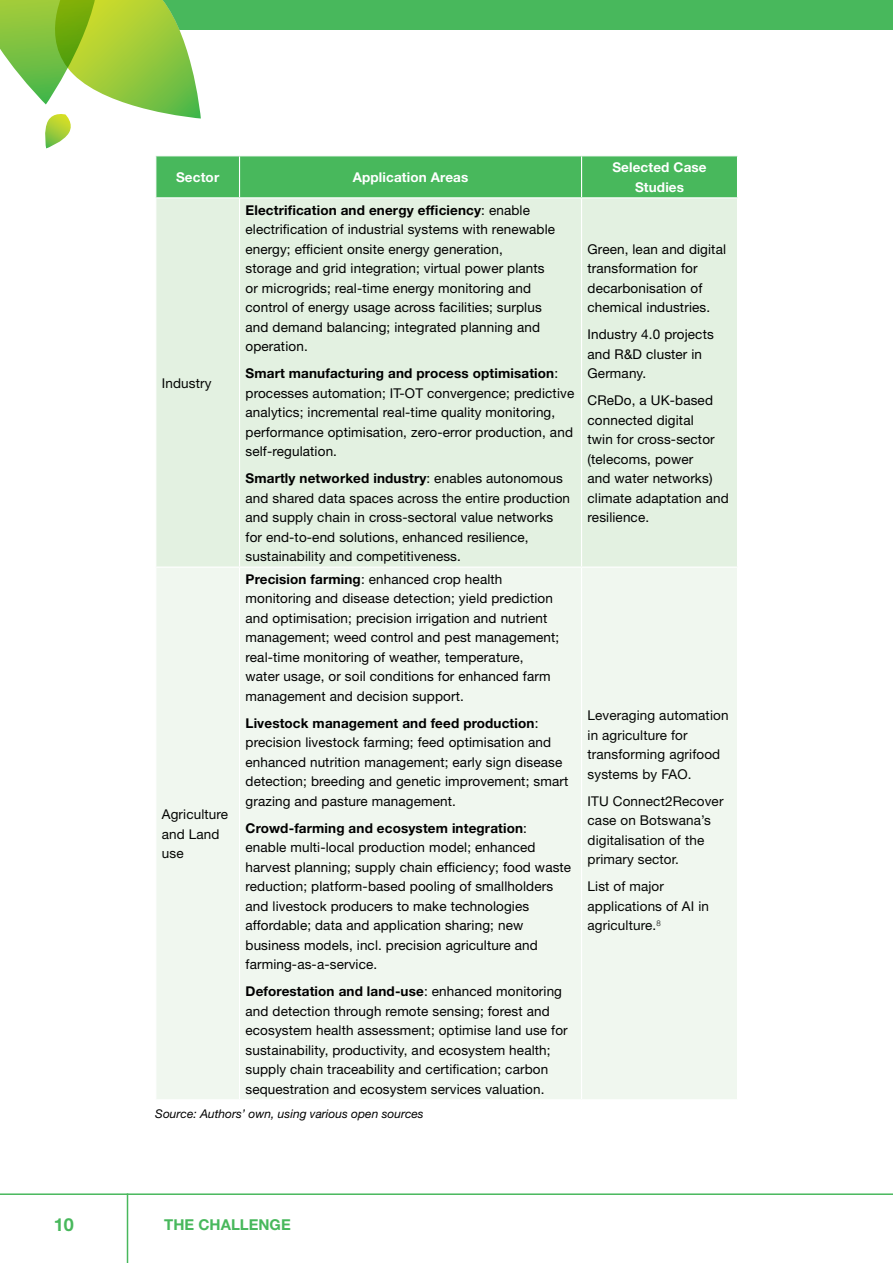
<style>
.page{position:relative;width:893px;height:1263px;background:#fff}
.page>*{position:absolute;margin:0;border:0;box-sizing:border-box;transform-origin:0 0}
.t1{font:700 18px "Helvetica Neue";color:#48b85c}
.t2{font:700 15px "Helvetica Neue";color:#48b85c}
.body_text{font:13.5px/19.5px "Helvetica Neue";letter-spacing:.01em;color:#000}
.body_text-2{font:13.5px/19.5px "Helvetica Neue";letter-spacing:.01em;color:#040503}
.body_text-3{font:700 13.5px/19.5px "Helvetica Neue";letter-spacing:.01em;color:#fff;text-align:center}
.source{font:italic 12px "Helvetica Neue";color:#000}
.s1{font-weight:700}
.s2{color:#040503}
</style>
<div class="page">
<div style="left:0;top:0;width:893px;height:30px;background:#48b85c"></div>
<hr style="left:0;top:1193px;width:893px;height:2px;background:#48b85c">
<hr style="left:127px;top:1193px;width:1px;height:70px;background:#48b85c">
<svg style="left:0;top:0;width:201px;height:148px"></svg>
<div style="left:156px;top:156px;width:581px;height:41px;background:#48b85c"></div>
<div style="left:156px;top:198px;width:581px;height:368px;background:#e3f1e1"></div>
<div style="left:157px;top:568px;width:580px;height:531px;background:#f0f7ef"></div>
<hr style="left:239px;top:156px;width:1px;height:41px;background:#fff">
<hr style="left:581px;top:156px;width:1px;height:41px;background:#fff">
<hr style="left:239px;top:198px;width:1px;height:368px;background:#fff">
<hr style="left:581px;top:198px;width:1px;height:368px;background:#fff">
<hr style="left:239px;top:568px;width:1px;height:531px;background:#fff">
<hr style="left:581px;top:568px;width:1px;height:531px;background:#fff">
<p class="body_text-3" style="left:176px;top:167px;width:45px">Sector</p>
<p class="body_text-3" style="left:353px;top:167px;width:117px">Application Areas</p>
<p class="body_text-3" style="left:612px;top:158px;width:96px">Selected Case<br>Studies</p>
<p class="body_text-2" style="left:162px;top:373px;width:51px">Industry</p>
<p class="body_text-2" style="left:162px;top:804px;width:68px">Agriculture and Land use</p>
<p class="body_text" style="left:246px;top:200px;width:311px"><span class="s1">Electrification and energy efficiency</span>: enable electrification of industrial systems with renewable energy; efficient onsite energy generation,<br>storage and grid integration; virtual power plants or microgrids; real-time energy monitoring and control of energy usage across facilities; surplus and demand balancing; integrated planning and operation.</p>
<p class="body_text" style="left:246px;top:363px;width:330px"><span class="s1">Smart manufacturing and process optimisation</span>: processes automation; IT-OT convergence; predictive analytics; incremental real-time quality monitoring, performance optimisation, zero-error production, and self-regulation.</p>
<p class="body_text" style="left:246px;top:468px;width:326px"><span class="s1">Smartly networked industry</span>: enables autonomous and shared data spaces <span class="s2">across the entire</span> production and supply chain in cross-sectoral value networks for end-to-end solutions, enhanced resilience, sustainability and competitiveness.</p>
<p class="body_text" style="left:246px;top:569px;width:315px"><span class="s1">Precision farming</span>: enhanced crop health monitoring and disease detection; yield prediction and optimisation; precision irrigation and nutrient management; weed control and pest management; real-time monitoring of weather, temperature, water usage, or soil conditions for enhanced farm management and decision support.</p>
<p class="body_text" style="left:246px;top:713px;width:324px"><span class="s1">Livestock management and feed production</span>: precision livestock farming; feed optimisation and enhanced nutrition management; early sign disease detection; breeding and genetic improvement; smart grazing and pasture management.</p>
<p class="body_text" style="left:246px;top:818px;width:327px"><span class="s1">Crowd-farming and ecosystem integration</span>: enable multi-local production model; enhanced harvest planning; supply chain efficiency; food waste reduction; platform-based pooling of smallholders and livestock producers to make technologies affordable; data and application sharing; new business models, incl. precision agriculture and farming-as-a-service.</p>
<p class="body_text" style="left:246px;top:981px;width:324px"><span class="s1">Deforestation and land-use</span>: enhanced monitoring and detection through remote sensing; forest and ecosystem health assessment; <span class="s2">optimise</span> land use for sustainability, productivity, and ecosystem health; supply chain traceability and certification; carbon sequestration and ecosystem services valuation.</p>
<p class="source" style="left:155px;top:1107px;width:270px">Source: Authors’ own, using various open sources</p>
<p class="body_text" style="left:588px;top:239px;width:140px">Green, lean and digital transformation for decarbonisation of chemical industries.</p>
<p class="body_text" style="left:588px;top:324px;width:128px">Industry 4.0 projects and R&amp;D cluster in<br>Germany.</p>
<p class="body_text" style="left:588px;top:390px;width:143px">CReDo, a UK-based connected digital<br>twin for cross-sector (telecoms, power<br>and water networks) climate adaptation and resilience.</p>
<p class="body_text-2" style="left:588px;top:705px;width:142px">Leveraging automation in agriculture for transforming agrifood systems by FAO.</p>
<p class="body_text-2" style="left:588px;top:791px;width:137px">ITU Connect2Recover case on Botswana’s digitalisation of the primary sector.</p>
<p class="body_text-2" style="left:588px;top:876px;width:123px">List of major applications of AI in agriculture.<sup>8</sup></p>
<h1 class="t1" style="left:54px;top:1213px;width:22px">10</h1>
<p class="t2" style="left:164px;top:1215px;width:128px">THE CHALLENGE</p>
</div>
